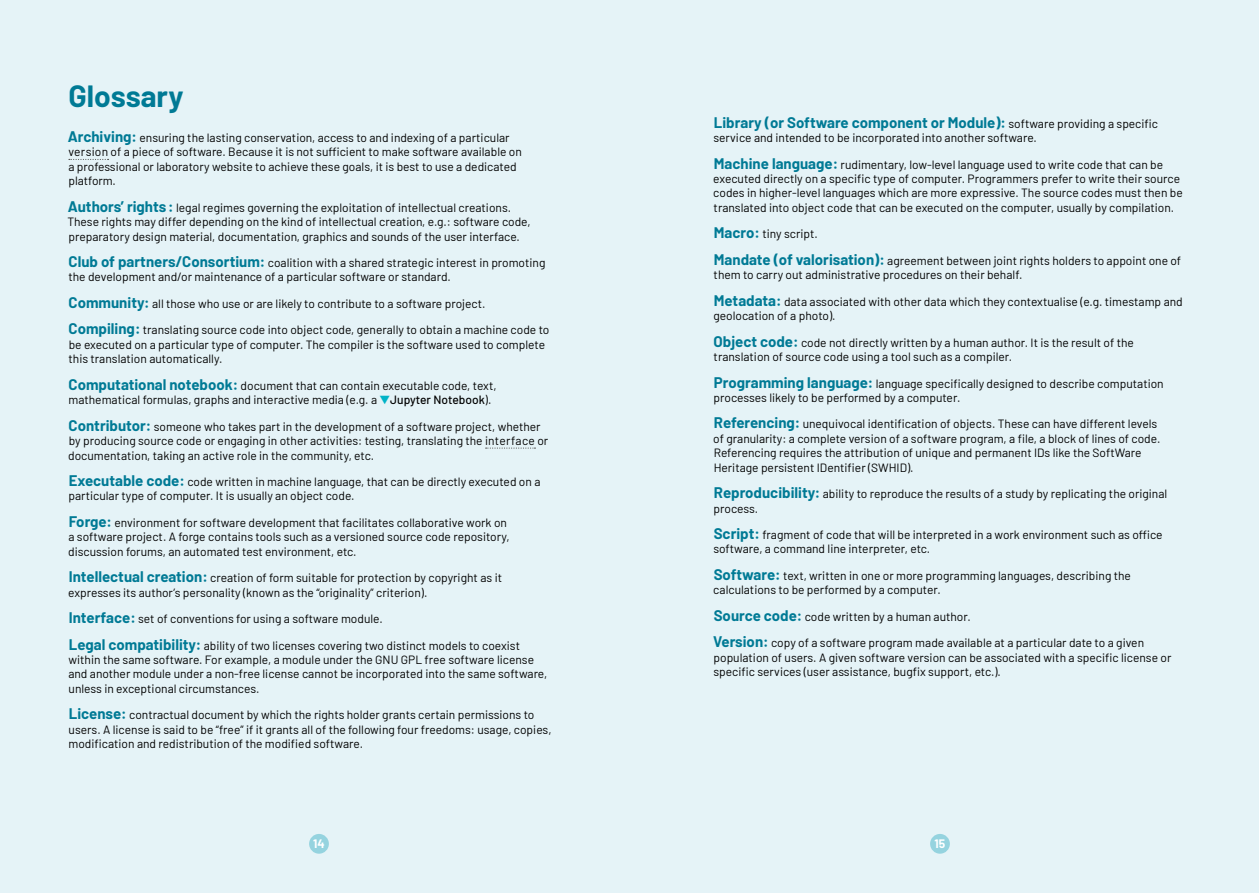
<style>
.page{position:relative;width:1259px;height:893px;background:#e5f3f7}
.page>*{position:absolute;margin:0;border:0;box-sizing:border-box;transform-origin:0 0}
.text_COU_02{font:700 30px "Barlow";color:#007a95}
.text_encart{font:700 15px "Barlow";color:#007a95}
.text_encart-2{font:12px/14.4px "Barlow";color:#000}
.t1{font:700 12px "Barlow";color:#fff}
.s1{font-weight:700;font-size:15px;color:#007a95}
.s2{color:#00b3c7}
.s3{font-weight:500}
.s4{font-weight:400;font-size:12px;color:#000}
</style>
<div class="page">
<div style="left:309px;top:834px;width:20px;height:20px;background:#95d3df;border-radius:50%"></div>
<div style="left:930px;top:834px;width:20px;height:20px;background:#95d3df;border-radius:50%"></div>
<svg style="left:69px;top:159px;width:40px;height:1px"></svg>
<svg style="left:485px;top:448px;width:50px;height:1px"></svg>
<h1 class="text_COU_02" style="left:68px;top:74px;width:117px">Glossary</h1>
<p class="text_encart-2" style="left:68px;top:130px;width:443px"><span class="s1">Archiving:</span> ensuring the lasting conservation, access to and indexing of a particular</p>
<p class="text_encart-2" style="left:68px;top:144px;width:455px">version of a piece of software. Because it is not sufficient to make software available on a professional or laboratory website to achieve these goals, it is best to use a dedicated platform.</p>
<p class="text_encart-2" style="left:67px;top:199px;width:465px"><span class="s1">Authors’ rights:</span> legal regimes governing the exploitation of intellectual creations.<br>These rights may differ depending on the kind of intellectual creation, e.g.: software code, preparatory design material, documentation, graphics and sounds of the user interface.</p>
<p class="text_encart-2" style="left:68px;top:255px;width:478px"><span class="s1">Club of partners/Consortium:</span> coalition with a shared strategic interest in promoting the development and/or maintenance of a particular software or standard.</p>
<p class="text_encart-2" style="left:69px;top:296px;width:418px"><span class="s1">Community:</span> all those who use or are likely to contribute to a software project.</p>
<p class="text_encart-2" style="left:68px;top:322px;width:482px"><span class="s1">Compiling:</span> translating source code into object code, generally to obtain a machine code to be executed on a particular type of computer. The compiler is the software used to complete this translation automatically.</p>
<p class="text_encart-2" style="left:69px;top:377px;width:429px"><span class="s1">Computational notebook:</span> document that can contain executable code, text, mathematical formulas, graphs and interactive media (e.g. a <span class="s2">▼</span><span class="s3">Jupyter Notebook</span>).</p>
<p class="text_encart-2" style="left:68px;top:418px;width:482px"><span class="s1">Contributor:</span> someone who takes part in the development of a software project, whether by producing source code or engaging in other activities: testing, translating the interface or documentation, taking an active role in the community, etc.</p>
<p class="text_encart-2" style="left:68px;top:474px;width:473px"><span class="s1">Executable code:</span> code written in machine language, that can be directly executed on a particular type of computer. It is usually an object code.</p>
<p class="text_encart-2" style="left:68px;top:514px;width:443px"><span class="s1">Forge:</span> environment for software development that facilitates collaborative work on a software project. A forge contains tools such as a versioned source code repository, discussion forums, an automated test environment, etc.</p>
<p class="text_encart-2" style="left:68px;top:570px;width:435px"><span class="s1">Intellectual creation:</span> creation of form suitable for protection by copyright as it expresses its author’s personality (known as the “originality” criterion).</p>
<p class="text_encart-2" style="left:69px;top:611px;width:315px"><span class="s1">Interface:</span> set of conventions for using a software module.</p>
<p class="text_encart-2" style="left:68px;top:637px;width:480px"><span class="s1">Legal compatibility:</span> ability of two licenses covering two distinct models to coexist within the same software. For example, a module under the GNU GPL free software license and another module under a non-free license cannot be incorporated into the same software, unless in exceptional circumstances.</p>
<p class="text_encart-2" style="left:69px;top:707px;width:484px"><span class="s1">License:</span> contractual document by which the rights holder grants certain permissions to users. A license is said to be “free” if it grants all of the following four freedoms: usage, copies, modification and redistribution of the modified software.</p>
<p class="text_encart" style="left:714px;top:111px;width:446px">Library (or Software component or Module): <span class="s4">software providing a specific</span></p>
<p class="text_encart-2" style="left:713px;top:130px;width:325px">service and intended to be incorporated into another software.</p>
<p class="text_encart-2" style="left:713px;top:156px;width:471px"><span class="s1">Machine language:</span> rudimentary, low-level language used to write code that can be executed directly on a specific type of computer. Programmers prefer to write their source codes in higher-level languages which are more expressive. The source codes must then be translated into object code that can be executed on the computer, usually by compilation.</p>
<p class="text_encart-2" style="left:714px;top:226px;width:105px"><span class="s1">Macro:</span> tiny script.</p>
<p class="text_encart-2" style="left:713px;top:252px;width:469px"><span class="s1">Mandate (of valorisation):</span> agreement between joint rights holders to appoint one of them to carry out administrative procedures on their behalf.</p>
<p class="text_encart-2" style="left:713px;top:293px;width:471px"><span class="s1">Metadata:</span> data associated with other data which they contextualise (e.g. timestamp and geolocation of a photo).</p>
<p class="text_encart-2" style="left:713px;top:334px;width:422px"><span class="s1">Object code:</span> code not directly written by a human author. It is the result of the translation of source code using a tool such as a compiler.</p>
<p class="text_encart-2" style="left:713px;top:375px;width:452px"><span class="s1">Programming language:</span> language specifically designed to describe computation processes likely to be performed by a computer.</p>
<p class="text_encart-2" style="left:713px;top:416px;width:448px"><span class="s1">Referencing:</span> unequivocal identification of objects. These can have different levels of granularity: a complete version of a software program, a file, a block of lines of code.<br>Referencing requires the attribution of unique and permanent IDs like the SoftWare Heritage persistent IDentifier (SWHID).</p>
<p class="text_encart-2" style="left:713px;top:486px;width:455px"><span class="s1">Reproducibility:</span> ability to reproduce the results of a study by replicating the original process.</p>
<p class="text_encart-2" style="left:713px;top:527px;width:451px"><span class="s1">Script:</span> fragment of code that will be interpreted in a work environment such as office software, a command line interpreter, etc.</p>
<p class="text_encart-2" style="left:713px;top:567px;width:419px"><span class="s1">Software:</span> text, written in one or more programming languages, describing the calculations to be performed by a computer.</p>
<p class="text_encart-2" style="left:713px;top:608px;width:258px"><span class="s1">Source code:</span> code written by a human author.</p>
<p class="text_encart-2" style="left:713px;top:635px;width:460px"><span class="s1">Version:</span> copy of a software program made available at a particular date to a given population of users. A given software version can be associated with a specific license or specific services (user assistance, bugfix support, etc.).</p>
<p class="t1" style="left:313px;top:835px;width:13px">14</p>
<p class="t1" style="left:934px;top:835px;width:12px">15</p>
</div>
